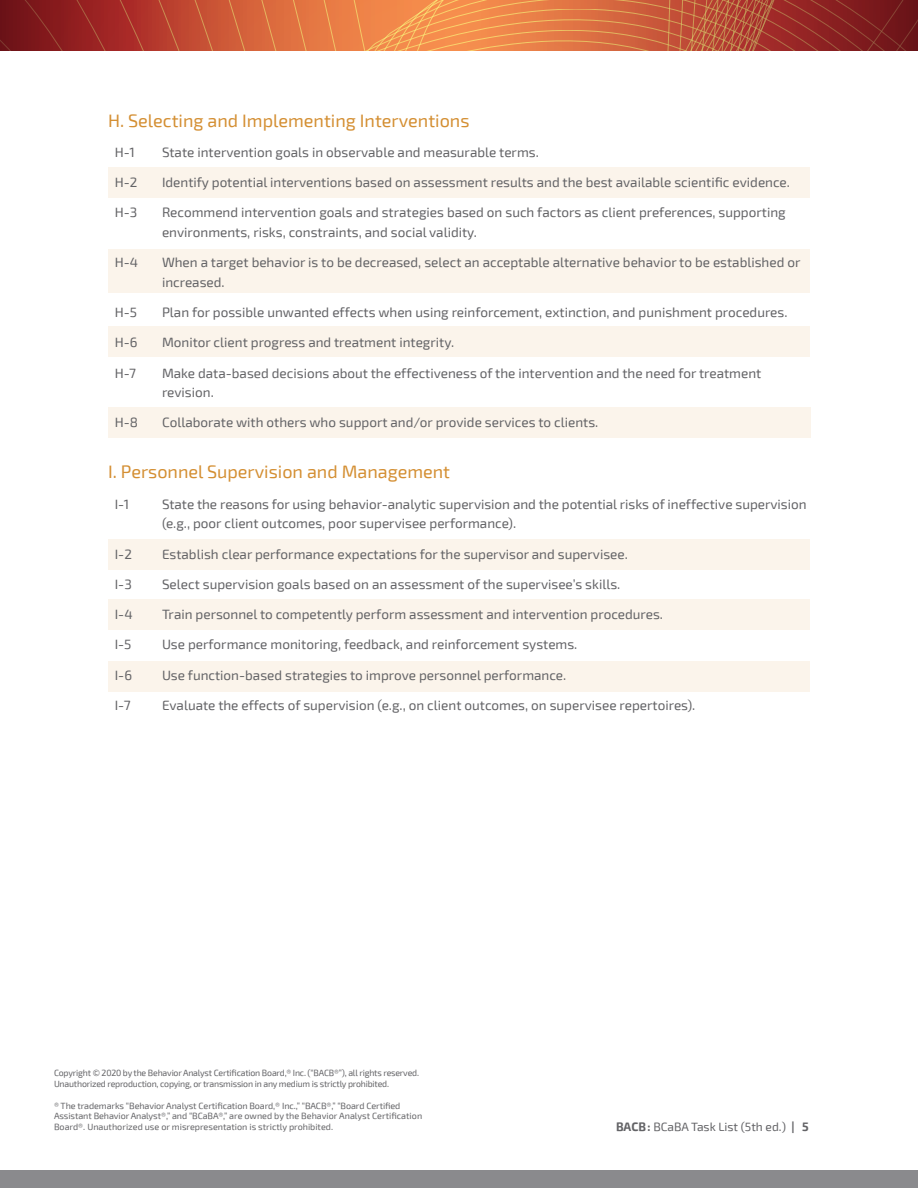
<style>
.page{position:relative;width:918px;height:1188px;background:#fff}
.page>*{position:absolute;margin:0;border:0;box-sizing:border-box;transform-origin:0 0}
.Subheads{font:18px "Exo 2";color:#d48f33}
.Lists{font:13.5px/19.5px "Exo 2";color:#636366}
.t1{font:12px "Exo 2";color:#636366}
.Legal_Copy{font:9px/10.8px "Exo 2";letter-spacing:-.01em;color:#636366}
.s1{font-weight:700}
</style>
<div class="page">
<div style="left:0;top:1171px;width:918px;height:17px;background:#8a8a8d"></div>
<svg style="left:0;top:0;width:918px;height:51px;background:#c05737"></svg>
<div style="left:108px;top:539px;width:702px;height:31px;background:#fbf4eb"></div>
<div style="left:108px;top:600px;width:702px;height:30px;background:#fbf4eb"></div>
<div style="left:108px;top:661px;width:702px;height:30px;background:#fbf4eb"></div>
<div style="left:108px;top:167px;width:702px;height:31px;background:#fbf4eb"></div>
<div style="left:108px;top:250px;width:702px;height:43px;background:#fbf4eb"></div>
<div style="left:108px;top:326px;width:702px;height:31px;background:#fbf4eb"></div>
<div style="left:108px;top:408px;width:702px;height:30px;background:#fbf4eb"></div>
<p class="Subheads" style="left:108px;top:110px;width:363px">H. Selecting and Implementing Interventions</p>
<p class="Lists" style="left:115px;top:143px;width:22px">H-1</p>
<p class="Lists" style="left:162px;top:143px;width:378px">State intervention goals in observable and measurable terms.</p>
<p class="Lists" style="left:115px;top:173px;width:24px">H-2</p>
<p class="Lists" style="left:162px;top:173px;width:629px">Identify potential interventions based on assessment results and the best available scientific evidence.</p>
<p class="Lists" style="left:115px;top:203px;width:24px">H-3</p>
<p class="Lists" style="left:162px;top:203px;width:625px">Recommend intervention goals and strategies based on such factors as client preferences, supporting environments, risks, constraints, and social validity.</p>
<p class="Lists" style="left:115px;top:253px;width:25px">H-4</p>
<p class="Lists" style="left:162px;top:253px;width:640px">When a target behavior is to be decreased, select an acceptable alternative behavior to be established or increased.</p>
<p class="Lists" style="left:115px;top:303px;width:24px">H-5</p>
<p class="Lists" style="left:162px;top:303px;width:627px">Plan for possible unwanted effects when using reinforcement, extinction, and punishment procedures.</p>
<p class="Lists" style="left:115px;top:333px;width:24px">H-6</p>
<p class="Lists" style="left:162px;top:333px;width:294px">Monitor client progress and treatment integrity.</p>
<p class="Lists" style="left:115px;top:363px;width:23px">H-7</p>
<p class="Lists" style="left:162px;top:363px;width:601px">Make data-based decisions about the effectiveness of the intervention and the need for treatment revision.</p>
<p class="Lists" style="left:115px;top:413px;width:25px">H-8</p>
<p class="Lists" style="left:162px;top:413px;width:438px">Collaborate with others who support and/or provide services to clients.</p>
<p class="Subheads" style="left:108px;top:462px;width:344px">I. Personnel Supervision and Management</p>
<p class="Lists" style="left:115px;top:495px;width:16px">I-1</p>
<p class="Lists" style="left:162px;top:495px;width:646px">State the reasons for using behavior-analytic supervision and the potential risks of ineffective supervision (e.g., poor client outcomes, poor supervisee performance).</p>
<p class="Lists" style="left:115px;top:544px;width:19px">I-2</p>
<p class="Lists" style="left:162px;top:544px;width:467px">Establish clear performance expectations for the supervisor and supervisee.</p>
<p class="Lists" style="left:115px;top:575px;width:19px">I-3</p>
<p class="Lists" style="left:162px;top:575px;width:460px">Select supervision goals based on an assessment of the supervisee’s skills.</p>
<p class="Lists" style="left:115px;top:605px;width:19px">I-4</p>
<p class="Lists" style="left:162px;top:605px;width:502px">Train personnel to competently perform assessment and intervention procedures.</p>
<p class="Lists" style="left:115px;top:635px;width:18px">I-5</p>
<p class="Lists" style="left:162px;top:635px;width:417px">Use performance monitoring, feedback, and reinforcement systems.</p>
<p class="Lists" style="left:115px;top:666px;width:19px">I-6</p>
<p class="Lists" style="left:162px;top:666px;width:406px">Use function-based strategies to improve personnel performance.</p>
<p class="Lists" style="left:115px;top:696px;width:17px">I-7</p>
<p class="Lists" style="left:162px;top:696px;width:535px">Evaluate the effects of supervision (e.g., on client outcomes, on supervisee repertoires).</p>
<p class="Legal_Copy" style="left:54px;top:1068px;width:367px">Copyright © 2020 by the Behavior Analyst Certification Board,® Inc. (“BACB®”), all rights reserved.<br>Unauthorized reproduction, copying, or transmission in any medium is strictly prohibited.</p>
<p class="Legal_Copy" style="left:54px;top:1100px;width:370px">® The trademarks “Behavior Analyst Certification Board,® Inc.,” “BACB®,” “Board Certified<br>Assistant Behavior Analyst®,” and “BCaBA®,” are owned by the Behavior Analyst Certification<br>Board®. Unauthorized use or misrepresentation is strictly prohibited.</p>
<p class="t1" style="left:616px;top:1119px;width:194px"><span class="s1">BACB:</span> BCaBA Task List (5th ed.) <span class="s1">| 5</span></p>
</div>
